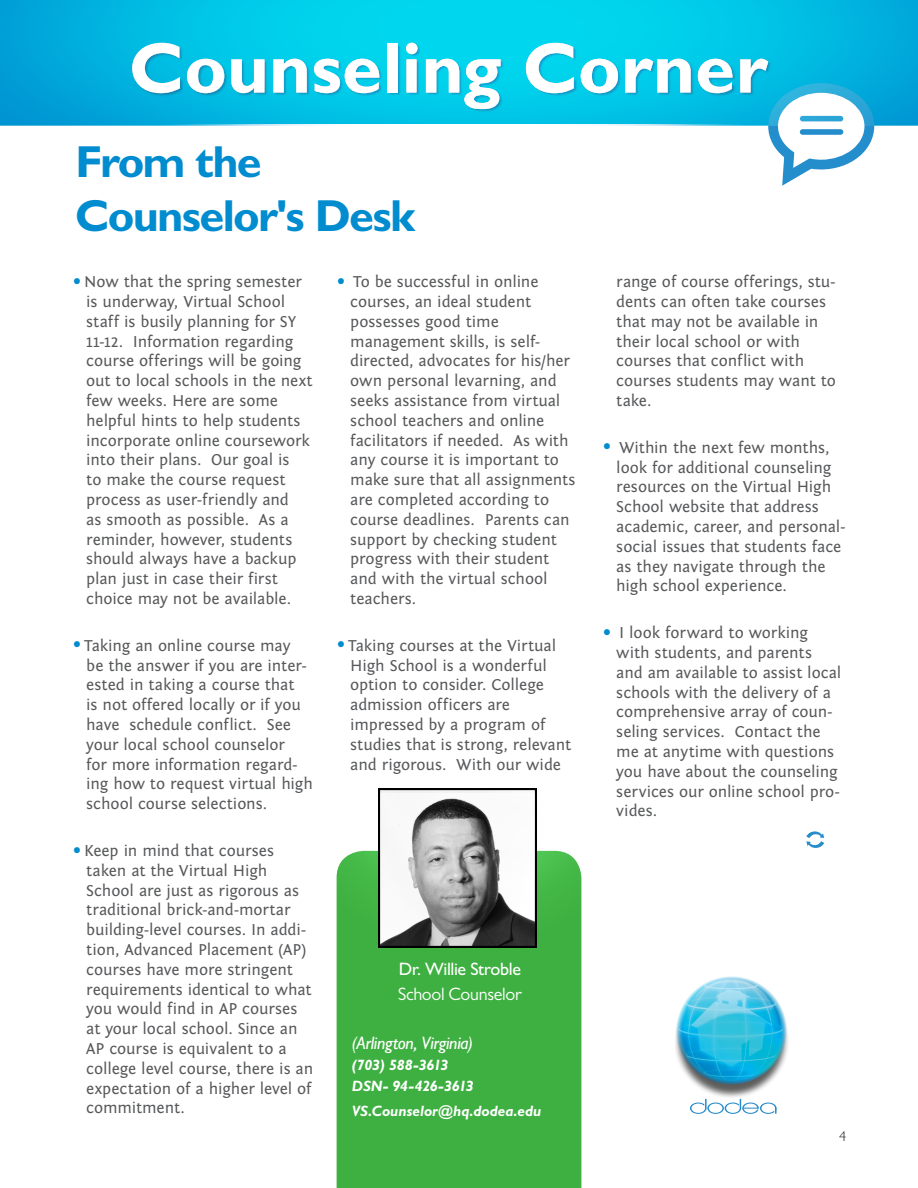
<style>
.page{position:relative;width:918px;height:1188px;background:#fff}
.page>*{position:absolute;margin:0;border:0;box-sizing:border-box;transform-origin:0 0}
.t1{font:700 72px "Gill Sans MT Pro";color:#fff}
.t2{font:700 45px/54px "Gill Sans MT Pro";letter-spacing:-.04em;color:#008ccf}
.t3{font:italic 500 18px "Gill Sans MT Pro";letter-spacing:-.015em;color:#fff}
.t4{font:500 18px "Gill Sans MT Pro";letter-spacing:-.025em;color:#fff}
.t5{font:18px "Gill Sans MT Pro";letter-spacing:-.02em;color:#fff}
.t6{font:16.5px/19.8px "Fontin Sans";letter-spacing:-.01em;color:#57585a}
.t7{font:italic 700 15px/21px "Gill Sans MT Pro";color:#fff}
.t8{font:300 14.25px "Gill Sans MT Pro";color:#231f20}
.s1{font-family:"Baskerville";font-size:24px;color:#008ccf}
</style>
<div class="page">
<div style="left:337px;top:997px;width:244px;height:191px;background:#3eb041"></div>
<svg style="left:768px;top:126px;width:107px;height:60px"></svg>
<div style="left:800px;top:129px;width:43px;height:6px;background:#248dcc;border-radius:3px"></div>
<svg style="left:806px;top:831px;width:18px;height:17px"></svg>
<img style="left:378px;top:789px;width:159px;height:4px">
<img style="left:675px;top:976px;width:113px;height:122px">
<svg style="left:690px;top:1099px;width:87px;height:15px"></svg>
<img style="left:337px;top:793px;width:244px;height:204px">
<img style="left:0;top:0;width:918px;height:126px">
<h1 class="t1" style="left:130px;top:24px;width:640px">Counseling Corner</h1>
<h2 class="t2" style="left:76px;top:134px;width:342px">From the<br>Counselor's Desk</h2>
<p class="t6" style="left:86px;top:272px;width:228px;text-indent:-13px"><span class="s1">•</span> Now that the spring semester is underway, Virtual School staff is busily planning for SY<br>11-12. Information regarding course offerings will be going out to local schools in the next few weeks. Here are some helpful hints to help students incorporate online coursework into their plans. Our goal is<br>to make the course request process as user-friendly and<br>as smooth as possible. As a reminder, however, students should always have a backup plan just in case their first choice may not be available.</p>
<p class="t6" style="left:86px;top:636px;width:228px;text-indent:-13px"><span class="s1">•</span> Taking an online course may<br>be the answer if you are inter&shy;ested in taking a course that<br>is not offered locally or if you have schedule conflict. See your local school counselor<br>for more information regard&shy;ing how to request virtual high school course selections.</p>
<p class="t6" style="left:86px;top:841px;width:229px;text-indent:-13px"><span class="s1">•</span> Keep in mind that courses taken at the Virtual High<br>School are just as rigorous as traditional brick-and-mortar building-level courses. In addi&shy;tion, Advanced Placement (AP) courses have more stringent requirements identical to what you would find in AP courses at your local school. Since an<br>AP course is equivalent to a college level course, there is an expectation of a higher level of commitment.</p>
<p class="t6" style="left:350px;top:272px;width:227px;text-indent:-13px"><span class="s1">•</span> To be successful in online courses, an ideal student possesses good time management skills, is self&shy;directed, advocates for his/her own personal levarning, and seeks assistance from virtual school teachers and online facilitators if needed. As with any course it is important to make sure that all assignments are completed according to course deadlines. Parents can support by checking student progress with their student and with the virtual school teachers.</p>
<p class="t6" style="left:350px;top:636px;width:222px;text-indent:-13px"><span class="s1">•</span> Taking courses at the Virtual<br>High School is a wonderful option to consider. College admission officers are impressed by a program of studies that is strong, relevant and rigorous. With our wide</p>
<p class="t4" style="left:399px;top:958px;width:124px">Dr. Willie Stroble</p>
<p class="t5" style="left:398px;top:983px;width:125px">School Counselor</p>
<p class="t3" style="left:352px;top:1032px;width:123px">(Arlington, Virginia)</p>
<p class="t7" style="left:352px;top:1054px;width:123px">(703) 588-3613<br>DSN- 94-426-3613</p>
<p class="t7" style="left:352px;top:1100px;width:191px">VS.Counselor@hq.dodea.edu</p>
<p class="t6" style="left:616px;top:272px;width:221px">range of course offerings, stu&shy;dents can often take courses that may not be available in their local school or with courses that conflict with courses students may want to take.</p>
<p class="t6" style="left:616px;top:438px;width:231px;text-indent:-13px"><span class="s1">•</span> Within the next few months, look for additional counseling resources on the Virtual High<br>School website that address academic, career, and personal&shy;social issues that students face as they navigate through the high school experience.</p>
<p class="t6" style="left:616px;top:623px;width:227px;text-indent:-13px"><span class="s1">•</span> I look forward to working with students, and parents and am available to assist local schools with the delivery of a comprehensive array of coun&shy;seling services. Contact the me at anytime with questions you have about the counseling services our online school pro&shy;vides.</p>
<p class="t8" style="left:839px;top:1128px;width:9px">4</p>
</div>
